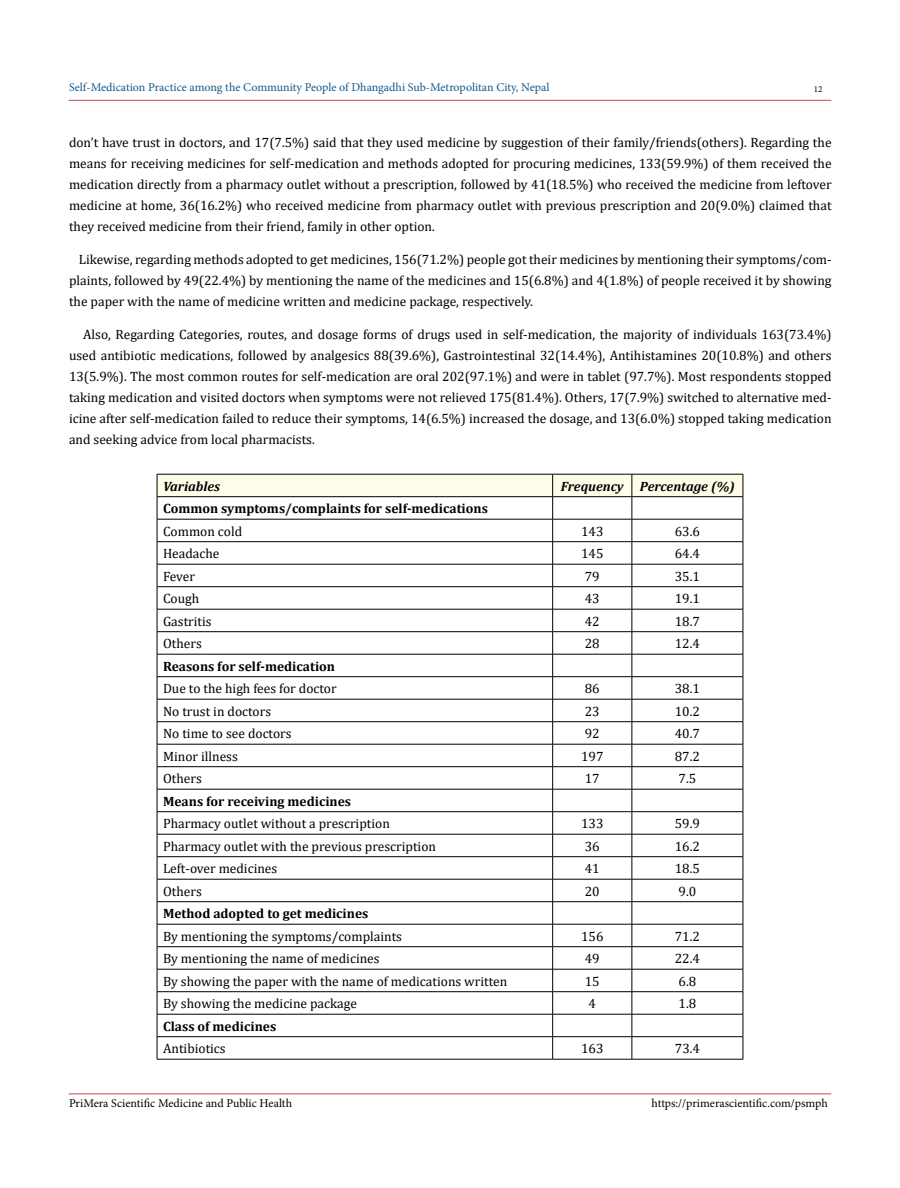
<style>
.page{position:relative;width:900px;height:1188px;background:#fff}
.page>*{position:absolute;margin:0;border:0;box-sizing:border-box;transform-origin:0 0}
.t1{font:13.5px/21px "Cambria";color:#000;text-align:justify}
.t2{font:700 13.5px "Cambria";color:#000}
.t3{font:italic 700 13.5px "Cambria";color:#000}
.t4{font:12px "Minion Pro";color:#15588c}
.t5{font:12px "Minion Pro";color:#000}
.t6{font:9px "Minion Pro";color:#000}
</style>
<div class="page">
<hr style="left:69px;top:100px;width:762px;height:1px;background:#c0504d">
<hr style="left:69px;top:1094px;width:762px;height:1px;background:#c0504d">
<svg style="left:157px;top:474px;width:587px;height:585px"></svg>
<hr style="left:157px;top:1059px;width:396px;height:1px;background:#000">
<hr style="left:553px;top:1059px;width:79px;height:1px;background:#000">
<hr style="left:632px;top:1059px;width:111px;height:1px;background:#000">
<p class="t4" style="left:69px;top:79px;width:482px">Self-Medication Practice among the Community People of Dhangadhi Sub-Metropolitan City, Nepal</p>
<p class="t6" style="left:814px;top:83px;width:10px">12</p>
<p class="t1" style="left:69px;top:132px;width:764px">don’t have trust in doctors, and 17(7.5%) said that they used medicine by suggestion of their family/friends(others). Regarding the means for receiving medicines for self-medication and methods adopted for procuring medicines, 133(59.9%) of them received the medication directly from a pharmacy outlet without a prescription, followed by 41(18.5%) who received the medicine from leftover medicine at home, 36(16.2%) who received medicine from pharmacy outlet with previous prescription and 20(9.0%) claimed that they received medicine from their friend, family in other option.</p>
<p class="t1" style="left:69px;top:249px;width:764px;text-indent:10px">Likewise, regarding methods adopted to get medicines, 156(71.2%) people got their medicines by mentioning their symptoms/com&shy;plaints, followed by 49(22.4%) by mentioning the name of the medicines and 15(6.8%) and 4(1.8%) of people received it by showing the paper with the name of medicine written and medicine package, respectively.</p>
<p class="t1" style="left:69px;top:324px;width:764px;text-indent:14px">Also, Regarding Categories, routes, and dosage forms of drugs used in self-medication, the majority of individuals 163(73.4%) used antibiotic medications, followed by analgesics 88(39.6%), Gastrointestinal 32(14.4%), Antihistamines 20(10.8%) and others 13(5.9%). The most common routes for self-medication are oral 202(97.1%) and were in tablet (97.7%). Most respondents stopped taking medication and visited doctors when symptoms were not relieved 175(81.4%). Others, 17(7.9%) switched to alternative med&shy;icine after self-medication failed to reduce their symptoms, 14(6.5%) increased the dosage, and 13(6.0%) stopped taking medication and seeking advice from local pharmacists.</p>
<p class="t3" style="left:163px;top:477px;width:59px">Variables</p>
<p class="t3" style="left:561px;top:477px;width:176px">Frequency Percentage (%)</p>
<p class="t2" style="left:163px;top:499px;width:326px">Common symptoms/complaints for self-medications</p>
<p class="t1" style="left:163px;top:521px;width:81px">Common cold</p>
<p class="t1" style="left:581px;top:521px;width:24px">143</p>
<p class="t1" style="left:675px;top:521px;width:27px">63.6</p>
<p class="t1" style="left:163px;top:543px;width:58px">Headache</p>
<p class="t1" style="left:581px;top:543px;width:24px">145</p>
<p class="t1" style="left:675px;top:543px;width:27px">64.4</p>
<p class="t1" style="left:163px;top:566px;width:33px">Fever</p>
<p class="t1" style="left:585px;top:566px;width:16px">79</p>
<p class="t1" style="left:675px;top:566px;width:27px">35.1</p>
<p class="t1" style="left:163px;top:588px;width:38px">Cough</p>
<p class="t1" style="left:585px;top:588px;width:16px">43</p>
<p class="t1" style="left:675px;top:588px;width:27px">19.1</p>
<p class="t1" style="left:163px;top:611px;width:50px">Gastritis</p>
<p class="t1" style="left:585px;top:611px;width:16px">42</p>
<p class="t1" style="left:675px;top:611px;width:27px">18.7</p>
<p class="t1" style="left:163px;top:633px;width:40px">Others</p>
<p class="t1" style="left:585px;top:633px;width:16px">28</p>
<p class="t1" style="left:675px;top:633px;width:27px">12.4</p>
<p class="t2" style="left:163px;top:657px;width:174px">Reasons for self-medication</p>
<p class="t1" style="left:163px;top:678px;width:175px">Due to the high fees for doctor</p>
<p class="t1" style="left:585px;top:678px;width:16px">86</p>
<p class="t1" style="left:675px;top:678px;width:27px">38.1</p>
<p class="t1" style="left:163px;top:701px;width:110px">No trust in doctors</p>
<p class="t1" style="left:585px;top:701px;width:16px">23</p>
<p class="t1" style="left:675px;top:701px;width:27px">10.2</p>
<p class="t1" style="left:163px;top:723px;width:130px">No time to see doctors</p>
<p class="t1" style="left:585px;top:723px;width:16px">92</p>
<p class="t1" style="left:675px;top:723px;width:27px">40.7</p>
<p class="t1" style="left:163px;top:746px;width:76px">Minor illness</p>
<p class="t1" style="left:581px;top:746px;width:24px">197</p>
<p class="t1" style="left:675px;top:746px;width:27px">87.2</p>
<p class="t1" style="left:163px;top:768px;width:40px">Others</p>
<p class="t1" style="left:585px;top:768px;width:16px">17</p>
<p class="t1" style="left:679px;top:768px;width:19px">7.5</p>
<p class="t2" style="left:163px;top:792px;width:190px">Means for receiving medicines</p>
<p class="t1" style="left:163px;top:813px;width:228px">Pharmacy outlet without a prescription</p>
<p class="t1" style="left:581px;top:813px;width:24px">133</p>
<p class="t1" style="left:675px;top:813px;width:27px">59.9</p>
<p class="t1" style="left:163px;top:836px;width:274px">Pharmacy outlet with the previous prescription</p>
<p class="t1" style="left:585px;top:836px;width:16px">36</p>
<p class="t1" style="left:675px;top:836px;width:27px">16.2</p>
<p class="t1" style="left:163px;top:858px;width:116px">Left-over medicines</p>
<p class="t1" style="left:585px;top:858px;width:16px">41</p>
<p class="t1" style="left:675px;top:858px;width:27px">18.5</p>
<p class="t1" style="left:163px;top:881px;width:40px">Others</p>
<p class="t1" style="left:585px;top:881px;width:16px">20</p>
<p class="t1" style="left:679px;top:881px;width:19px">9.0</p>
<p class="t2" style="left:163px;top:904px;width:207px">Method adopted to get medicines</p>
<p class="t1" style="left:163px;top:926px;width:241px">By mentioning the symptoms/complaints</p>
<p class="t1" style="left:581px;top:926px;width:24px">156</p>
<p class="t1" style="left:675px;top:926px;width:27px">71.2</p>
<p class="t1" style="left:163px;top:948px;width:218px">By mentioning the name of medicines</p>
<p class="t1" style="left:585px;top:948px;width:16px">49</p>
<p class="t1" style="left:675px;top:948px;width:27px">22.4</p>
<p class="t1" style="left:163px;top:971px;width:346px">By showing the paper with the name of medications written</p>
<p class="t1" style="left:585px;top:971px;width:16px">15</p>
<p class="t1" style="left:679px;top:971px;width:19px">6.8</p>
<p class="t1" style="left:163px;top:993px;width:195px">By showing the medicine package</p>
<p class="t1" style="left:589px;top:993px;width:9px">4</p>
<p class="t1" style="left:679px;top:993px;width:19px">1.8</p>
<p class="t2" style="left:163px;top:1017px;width:115px">Class of medicines</p>
<p class="t1" style="left:163px;top:1038px;width:64px">Antibiotics</p>
<p class="t1" style="left:581px;top:1038px;width:24px">163</p>
<p class="t1" style="left:675px;top:1038px;width:27px">73.4</p>
<p class="t5" style="left:69px;top:1095px;width:225px">PriMera Scientific Medicine and Public Health</p>
<p class="t5" style="left:652px;top:1095px;width:178px">https://primerascientific.com/psmph</p>
</div>
